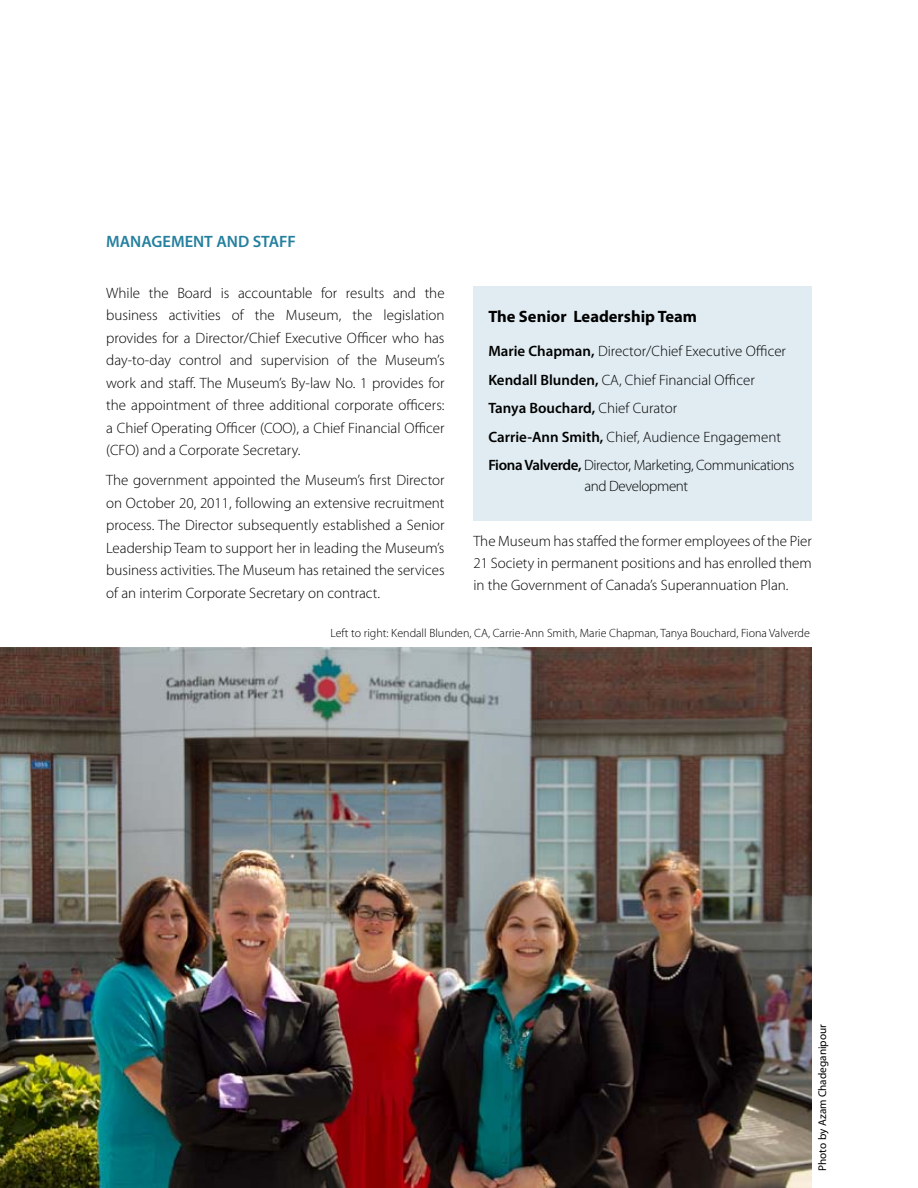
<style>
.page{position:relative;width:918px;height:1188px;background:#fff}
.page>*{position:absolute;margin:0;border:0;box-sizing:border-box;transform-origin:0 0}
.t1{font:700 16.5px "Myriad Pro";color:#000}
.t2{font:600 16.5px "Myriad Pro";color:#24809e}
.t3{font:300 15px/22.5px "Myriad Pro";color:#000;text-align:justify}
.t4{font:300 15px "Myriad Pro";letter-spacing:-.025em;color:#000}
.t5{font:300 12px "Myriad Pro";color:#000}
.t6{font:11.25px "Myriad Pro";color:#000}
.s1{font-weight:600}
</style>
<div class="page">
<div style="left:473px;top:286px;width:339px;height:235px;background:#e0ecf2"></div>
<img style="left:0;top:647px;width:812px;height:541px">
<p class="t2" style="left:106px;top:231px;width:191px">MANAGEMENT AND STAFF</p>
<p class="t3" style="left:106px;top:282px;width:340px">While the Board is accountable for results and the business activities of the Museum, the legislation provides for a Director/Chief Executive Officer who has day-to-day control and supervision of the Museum’s work and staff. The Museum’s By-law No. 1 provides for the appointment of three additional corporate officers: a Chief Operating Officer (COO), a Chief Financial Officer (CFO) and a Corporate Secretary.</p>
<p class="t3" style="left:106px;top:469px;width:340px">The government appointed the Museum’s first Director on October 20, 2011, following an extensive recruitment process. The Director subsequently established a Senior Leadership Team to support her in leading the Museum’s business activities. The Museum has retained the services of an interim Corporate Secretary on contract.</p>
<p class="t1" style="left:488px;top:306px;width:210px">The Senior Leadership Team</p>
<p class="t3" style="left:488px;top:337px;width:308px;line-height:28.5px;text-align:left"><span class="s1">Marie Chapman,</span> Director/Chief Executive Officer <span class="s1">Kendall Blunden,</span> CA, Chief Financial Officer <span class="s1">Tanya Bouchard,</span> Chief Curator<br><span class="s1">Carrie-Ann Smith,</span> Chief, Audience Engagement <span class="s1">Fiona Valverde,</span> Director, Marketing, Communications</p>
<p class="t4" style="left:584px;top:478px;width:105px">and Development</p>
<p class="t3" style="left:473px;top:531px;width:340px;line-height:21.8px">The Museum has staffed the former employees of the Pier 21 Society in permanent positions and has enrolled them in the Government of Canada’s Superannuation Plan.</p>
<p class="t5" style="left:331px;top:626px;width:481px">Left to right: Kendall Blunden, CA, Carrie-Ann Smith, Marie Chapman, Tanya Bouchard, Fiona Valverde</p>
<p class="t6" style="left:816px;top:1171px;width:148px;rotate:-90deg">Photo by Azam Chadeganipour</p>
</div>
